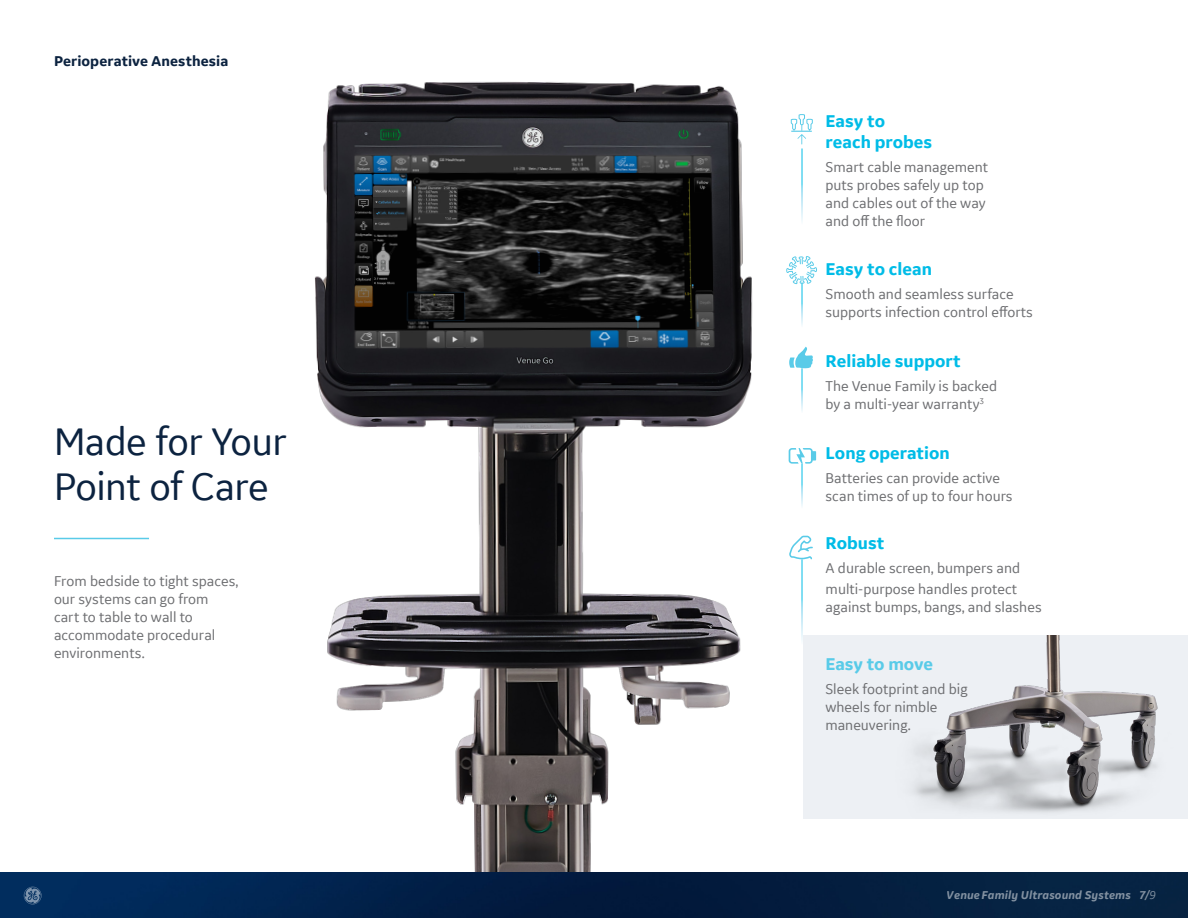
<style>
.page{position:relative;width:1188px;height:918px;background:#fff}
.page>*{position:absolute;margin:0;border:0;box-sizing:border-box;transform-origin:0 0}
.t1{font:40.5px/44.2px "GE Inspira Sans";letter-spacing:-.015em;color:#0c2340}
.t2{font:700 18px/21px "GE Inspira Sans";color:#00bce7}
.t3{font:700 18px "GE Inspira Sans";color:#59cbe8}
.t4{font:15px/18px "GE Inspira Sans";color:#6d6e71}
.t5{font:700 15px "GE Inspira Sans";letter-spacing:.005em;color:#0c2340}
.t6{font:italic 700 12px "GE Inspira Sans";letter-spacing:.01em;color:#fff}
.s1{font-weight:400}
</style>
<div class="page">
<img style="left:288px;top:81px;width:490px;height:792px">
<img style="left:0;top:873px;width:1188px;height:45px">
<svg style="left:24px;top:887px;width:18px;height:17px"></svg>
<hr style="left:54px;top:538px;width:95px;height:1px;background:#59cbe8">
<div style="left:803px;top:635px;width:385px;height:184px;background:#edf0f4"></div>
<img style="left:913px;top:635px;width:245px;height:178px">
<svg style="left:791px;top:114px;width:22px;height:30px"></svg>
<svg style="left:789px;top:347px;width:24px;height:21px"></svg>
<svg style="left:789px;top:536px;width:24px;height:23px"></svg>
<svg style="left:786px;top:256px;width:31px;height:29px"></svg>
<svg style="left:789px;top:448px;width:27px;height:16px"></svg>
<p class="t5" style="left:54px;top:51px;width:176px">Perioperative Anesthesia</p>
<h1 class="t1" style="left:54px;top:419px;width:234px">Made for Your<br>Point of Care</h1>
<p class="t4" style="left:54px;top:571px;width:186px">From bedside to tight spaces, our systems can go from<br>cart to table to wall to accommodate procedural environments.</p>
<p class="t2" style="left:826px;top:110px;width:108px">Easy to reach probes</p>
<p class="t4" style="left:826px;top:158px;width:164px">Smart cable management puts probes safely up top and cables out of the way and off the floor</p>
<p class="t2" style="left:826px;top:258px;width:108px">Easy to clean</p>
<p class="t4" style="left:826px;top:284px;width:209px">Smooth and seamless surface supports infection control efforts</p>
<p class="t2" style="left:826px;top:350px;width:137px">Reliable support</p>
<p class="t4" style="left:826px;top:376px;width:173px">The Venue Family is backed by a multi-year warranty<sup>3</sup></p>
<p class="t2" style="left:826px;top:442px;width:126px">Long operation</p>
<p class="t4" style="left:826px;top:469px;width:189px">Batteries can provide active scan times of up to four hours</p>
<p class="t2" style="left:826px;top:533px;width:60px">Robust</p>
<p class="t4" style="left:826px;top:557px;width:196px;line-height:21px">A durable screen, bumpers and multi-purpose handles protect</p>
<p class="t4" style="left:826px;top:598px;width:218px">against bumps, bangs, and slashes</p>
<p class="t3" style="left:825px;top:652px;width:109px">Easy to move</p>
<p class="t4" style="left:825px;top:680px;width:144px">Sleek footprint and big wheels for nimble maneuvering.</p>
<p class="t6" style="left:947px;top:888px;width:210px">Venue Family Ultrasound Systems 7/<span class="s1">9</span></p>
</div>
